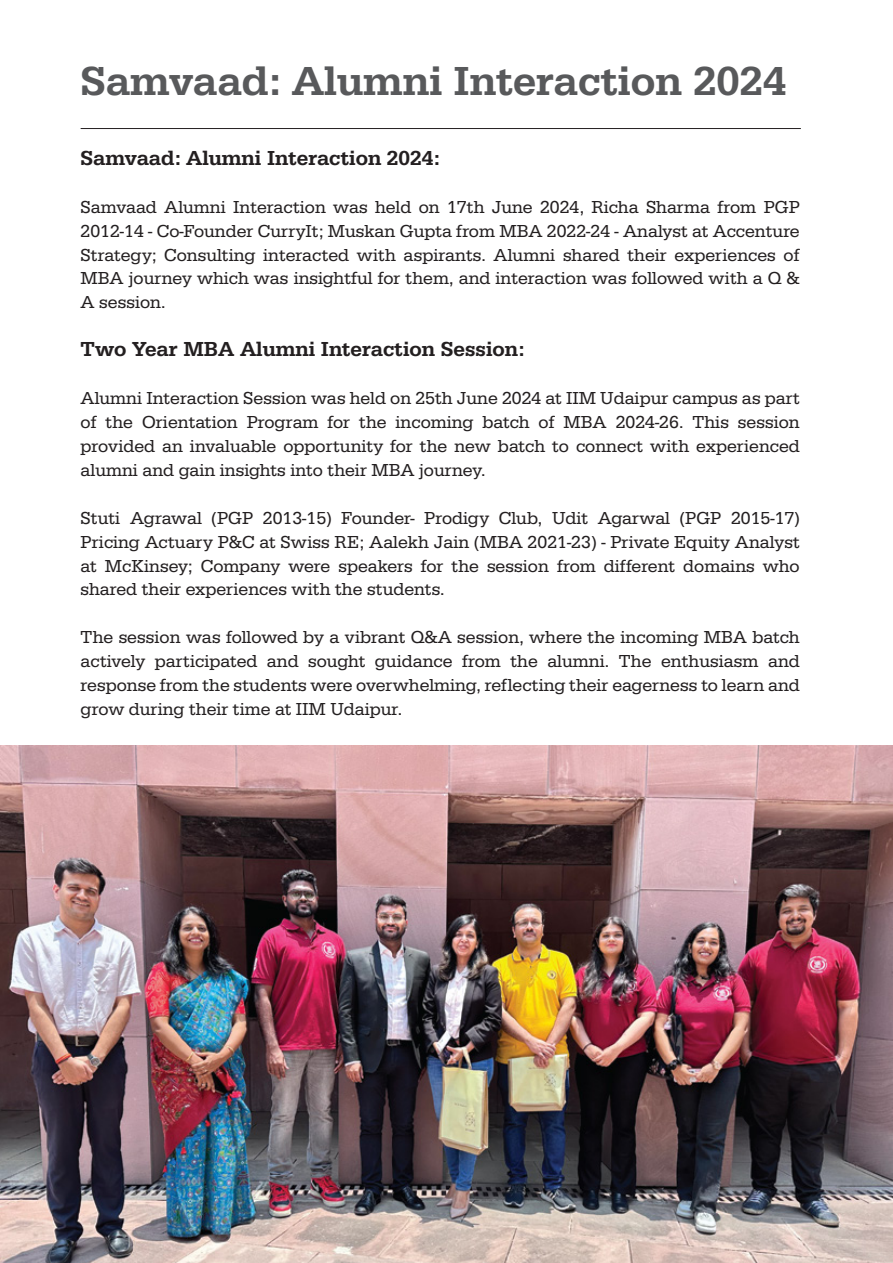
<style>
.page{position:relative;width:893px;height:1263px;background:#fff}
.page>*{position:absolute;margin:0;border:0;box-sizing:border-box;transform-origin:0 0}
.t1{font:500 42px "Serifa";color:#58595b}
.t2{font:500 21px "Serifa";color:#231f20}
.t3{font:18px/23.9px "Serifa";color:#231f20;text-align:justify}
</style>
<div class="page">
<hr style="left:81px;top:128px;width:720px;height:1px;background:#231f20">
<img style="left:0;top:746px;width:893px;height:517px">
<h1 class="t1" style="left:81px;top:56px;width:707px">Samvaad: Alumni Interaction 2024</h1>
<p class="t2" style="left:81px;top:145px;width:361px">Samvaad: Alumni Interaction 2024:</p>
<p class="t3" style="left:81px;top:195px;width:721px">Samvaad Alumni Interaction was held on 17th June 2024, Richa Sharma from PGP 2012-14 - Co-Founder CurryIt; Muskan Gupta from MBA 2022-24 - Analyst at Accenture Strategy; Consulting interacted with aspirants. Alumni shared their experiences of MBA journey which was insightful for them, and interaction was followed with a Q &amp; A session.</p>
<p class="t2" style="left:81px;top:337px;width:445px">Two Year MBA Alumni Interaction Session:</p>
<p class="t3" style="left:81px;top:386px;width:721px">Alumni Interaction Session was held on 25th June 2024 at IIM Udaipur campus as part of the Orientation Program for the incoming batch of MBA 2024-26. This session provided an invaluable opportunity for the new batch to connect with experienced alumni and gain insights into their MBA journey.</p>
<p class="t3" style="left:81px;top:506px;width:721px">Stuti Agrawal (PGP 2013-15) Founder- Prodigy Club, Udit Agarwal (PGP 2015-17)<br>Pricing Actuary P&amp;C at Swiss RE; Aalekh Jain (MBA 2021-23) - Private Equity Analyst at McKinsey; Company were speakers for the session from different domains who shared their experiences with the students.</p>
<p class="t3" style="left:81px;top:626px;width:721px">The session was followed by a vibrant Q&amp;A session, where the incoming MBA batch actively participated and sought guidance from the alumni. The enthusiasm and response from the students were overwhelming, reflecting their eagerness to learn and grow during their time at IIM Udaipur.</p>
</div>
